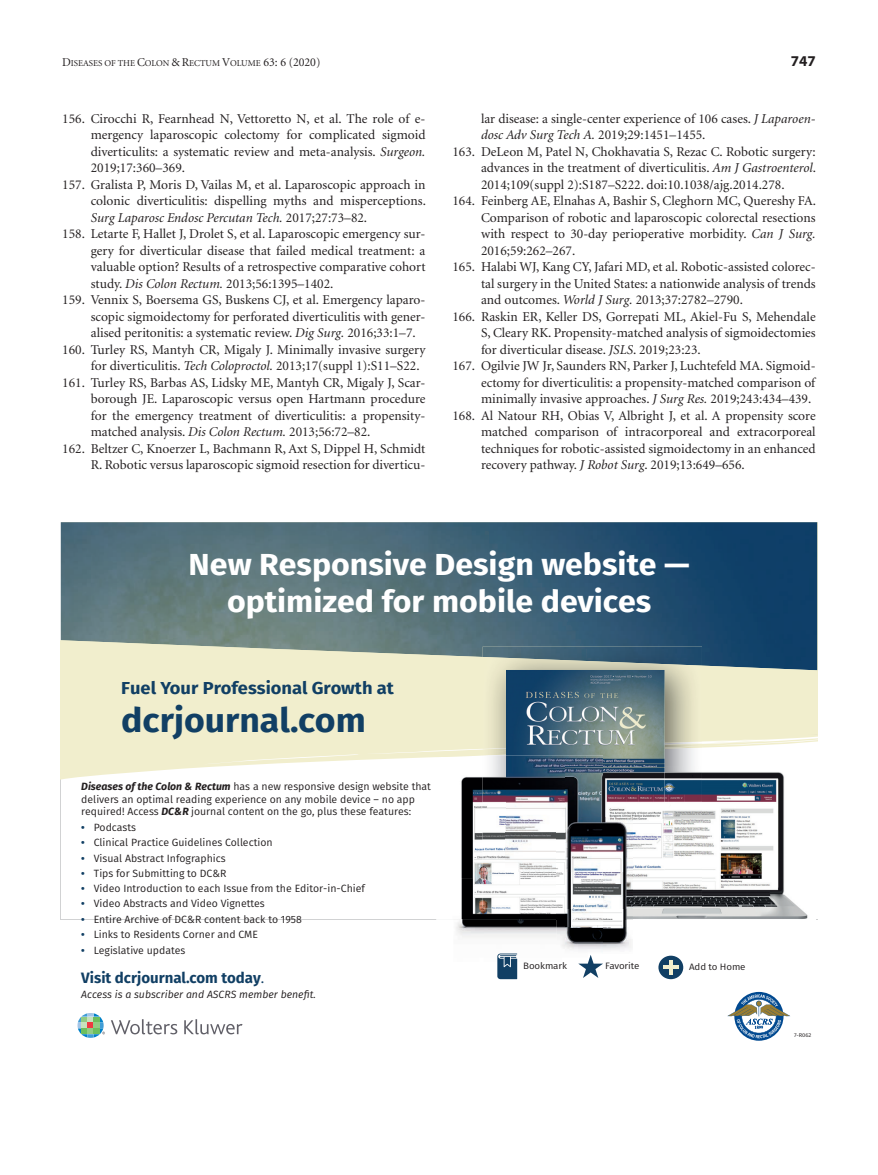
<style>
.page{position:relative;width:878px;height:1175px;background:#fff}
.page>*{position:absolute;margin:0;border:0;box-sizing:border-box;transform-origin:0 0}
.t1{font:700 33.75px "Fira Sans";color:#113f64;scale:1.06 1}
.t2{font:700 30.3px/36.5px "Fira Sans";color:#fff;text-align:center;scale:1.06 1}
.t3{font:700 17.25px "Fira Sans";color:#113f64;scale:1.06 1}
.t4{font:700 15px "Fira Sans";color:#113f64}
.t5{font:700 15px "Myriad Pro";color:#231f20}
.t6{font:13.5px "Minion";color:#231f20}
.t7{font:italic 13.5px "Minion";color:#231f20}
.t8{font:10.5px/15.3px "Fira Sans";color:#231f20}
.t9{font:italic 10.5px "Fira Sans";color:#231f20}
.t10{font:9.3px "Fira Sans";letter-spacing:-.01em;color:#231f20;scale:1.06 1}
.t11{font:9px "Minion";letter-spacing:-.005em;color:#231f20}
.t12{font:5.4px "Fira Sans";color:#231f20;scale:1.06 1}
.s1{font-size:12px}
.s2{font-style:italic}
.s3{font-style:normal}
.s4{font-weight:700;font-style:italic}
.s5{font-weight:700;color:#113f64}
.s6{font-weight:400}
</style>
<div class="page">
<img style="left:61px;top:522px;width:756px;height:117px">
<svg style="left:61px;top:639px;width:756px;height:141px;background:#dddfc8"></svg>
<img style="left:482px;top:646px;width:220px;height:11px">
<img style="left:664px;top:755px;width:38px;height:12px">
<img style="left:482px;top:657px;width:220px;height:98px">
<img style="left:506px;top:670px;width:158px;height:97px">
<img style="left:632px;top:767px;width:183px;height:153px">
<img style="left:632px;top:767px;width:70px;height:141px">
<img style="left:603px;top:767px;width:61px;height:104px">
<img style="left:436px;top:919px;width:120px;height:45px">
<img style="left:436px;top:757px;width:46px;height:121px">
<img style="left:461px;top:878px;width:95px;height:41px">
<img style="left:436px;top:755px;width:46px;height:2px">
<img style="left:482px;top:755px;width:74px;height:153px">
<img style="left:506px;top:755px;width:97px;height:77px">
<img style="left:506px;top:832px;width:50px;height:39px">
<img style="left:565px;top:767px;width:38px;height:152px">
<img style="left:603px;top:817px;width:29px;height:133px">
<img style="left:556px;top:919px;width:47px;height:32px">
<svg style="left:556px;top:908px;width:9px;height:11px"></svg>
<img style="left:556px;top:817px;width:9px;height:91px">
<svg style="left:111px;top:1019px;width:66px;height:15px"></svg>
<svg style="left:184px;top:1019px;width:58px;height:15px"></svg>
<svg style="left:77px;top:1013px;width:28px;height:24px"></svg>
<svg style="left:734px;top:992px;width:49px;height:48px"></svg>
<svg style="left:727px;top:994px;width:63px;height:44px"></svg>
<svg style="left:497px;top:953px;width:20px;height:26px"></svg>
<div style="left:658px;top:955px;width:25px;height:24px;background:#113f64;border-radius:50%"></div>
<hr style="left:669px;top:960px;width:3px;height:14px;background:#f1eecd">
<hr style="left:663px;top:965px;width:15px;height:4px;background:#f1eecd">
<svg style="left:578px;top:955px;width:25px;height:23px"></svg>
<p class="t11" style="left:62px;top:59px;width:260px"><span class="s1">D</span>ISEASES OF THE <span class="s1">C</span>OLON <span class="s1">&amp; R</span>ECTUM <span class="s1">V</span>OLUME <span class="s1">63: 6 (2020)</span></p>
<p class="t5" style="left:790px;top:51px;width:26px">747</p>
<p class="t6" style="left:62px;top:112px;width:365px">156. Cirocchi R, Fearnhead N, Vettoretto N, et al. The role of e-</p>
<p class="t6" style="left:91px;top:128px;width:336px">mergency laparoscopic colectomy for complicated sigmoid</p>
<p class="t6" style="left:91px;top:145px;width:336px">diverticulits: a systematic review and meta-analysis. <span class="s2">Surgeon.</span></p>
<p class="t6" style="left:91px;top:161px;width:96px">2019;17:360–369.</p>
<p class="t6" style="left:62px;top:178px;width:365px">157. Gralista P, Moris D, Vailas M, et al. Laparoscopic approach in</p>
<p class="t6" style="left:91px;top:194px;width:336px">colonic diverticulitis: dispelling myths and misperceptions.</p>
<p class="t7" style="left:91px;top:211px;width:278px">Surg Laparosc Endosc Percutan Tech. <span class="s3">2017;27:73–82.</span></p>
<p class="t6" style="left:62px;top:227px;width:365px">158. Letarte F, Hallet J, Drolet S, et al. Laparoscopic emergency sur-</p>
<p class="t6" style="left:91px;top:244px;width:336px">gery for diverticular disease that failed medical treatment: a</p>
<p class="t6" style="left:91px;top:260px;width:336px">valuable option? Results of a retrospective comparative cohort</p>
<p class="t6" style="left:91px;top:277px;width:244px">study. <span class="s2">Dis Colon Rectum.</span> 2013;56:1395–1402.</p>
<p class="t6" style="left:62px;top:293px;width:365px">159. Vennix S, Boersema GS, Buskens CJ, et al. Emergency laparo-</p>
<p class="t6" style="left:91px;top:310px;width:336px">scopic sigmoidectomy for perforated diverticulitis with gener-</p>
<p class="t6" style="left:91px;top:326px;width:326px">alised peritonitis: a systematic review. <span class="s2">Dig Surg.</span> 2016;33:1–7.</p>
<p class="t6" style="left:62px;top:343px;width:365px">160. Turley RS, Mantyh CR, Migaly J. Minimally invasive surgery</p>
<p class="t6" style="left:91px;top:359px;width:330px">for diverticulitis. <span class="s2">Tech Coloproctol.</span> 2013;17(suppl 1):S11–S22.</p>
<p class="t6" style="left:62px;top:376px;width:365px">161. Turley RS, Barbas AS, Lidsky ME, Mantyh CR, Migaly J, Scar-</p>
<p class="t6" style="left:91px;top:392px;width:336px">borough JE. Laparoscopic versus open Hartmann procedure</p>
<p class="t6" style="left:91px;top:409px;width:336px">for the emergency treatment of diverticulitis: a propensity-</p>
<p class="t6" style="left:91px;top:425px;width:281px">matched analysis. <span class="s2">Dis Colon Rectum.</span> 2013;56:72–82.</p>
<p class="t6" style="left:62px;top:442px;width:364px">162. Beltzer C, Knoerzer L, Bachmann R, Axt S, Dippel H, Schmidt</p>
<p class="t6" style="left:91px;top:458px;width:336px">R. Robotic versus laparoscopic sigmoid resection for diverticu-</p>
<p class="t6" style="left:481px;top:112px;width:336px">lar disease: a single-center experience of 106 cases. <span class="s2">J Laparoen-</span></p>
<p class="t6" style="left:481px;top:128px;width:226px"><span class="s2">dosc Adv Surg Tech A.</span> 2019;29:1451–1455.</p>
<p class="t6" style="left:452px;top:145px;width:365px">163. DeLeon M, Patel N, Chokhavatia S, Rezac C. Robotic surgery:</p>
<p class="t6" style="left:481px;top:161px;width:336px">advances in the treatment of diverticulitis. <span class="s2">Am J Gastroenterol</span>.</p>
<p class="t6" style="left:481px;top:178px;width:305px">2014;109(suppl 2):S187–S222. doi:10.1038/ajg.2014.278.</p>
<p class="t6" style="left:452px;top:194px;width:365px">164. Feinberg AE, Elnahas A, Bashir S, Cleghorn MC, Quereshy FA.</p>
<p class="t6" style="left:481px;top:211px;width:336px">Comparison of robotic and laparoscopic colorectal resections</p>
<p class="t6" style="left:481px;top:227px;width:336px">with respect to 30-day perioperative morbidity. <span class="s2">Can J Surg.</span></p>
<p class="t6" style="left:481px;top:244px;width:96px">2016;59:262–267.</p>
<p class="t6" style="left:452px;top:260px;width:365px">165. Halabi WJ, Kang CY, Jafari MD, et al. Robotic-assisted colorec-</p>
<p class="t6" style="left:481px;top:277px;width:336px">tal surgery in the United States: a nationwide analysis of trends</p>
<p class="t6" style="left:481px;top:293px;width:263px">and outcomes. <span class="s2">World J Surg.</span> 2013;37:2782–2790.</p>
<p class="t6" style="left:452px;top:310px;width:365px">166. Raskin ER, Keller DS, Gorrepati ML, Akiel-Fu S, Mehendale</p>
<p class="t6" style="left:481px;top:326px;width:336px">S, Cleary RK. Propensity-matched analysis of sigmoidectomies</p>
<p class="t6" style="left:481px;top:343px;width:221px">for diverticular disease. <span class="s2">JSLS</span>. 2019;23:23.</p>
<p class="t6" style="left:452px;top:359px;width:365px">167. Ogilvie JW Jr, Saunders RN, Parker J, Luchtefeld MA. Sigmoid-</p>
<p class="t6" style="left:481px;top:376px;width:336px">ectomy for diverticulitis: a propensity-matched comparison of</p>
<p class="t6" style="left:481px;top:392px;width:332px">minimally invasive approaches. <span class="s2">J Surg Res.</span> 2019;243:434–439.</p>
<p class="t6" style="left:452px;top:409px;width:364px">168. Al Natour RH, Obias V, Albright J, et al. A propensity score</p>
<p class="t6" style="left:481px;top:425px;width:336px">matched comparison of intracorporeal and extracorporeal</p>
<p class="t6" style="left:481px;top:442px;width:336px">techniques for robotic-assisted sigmoidectomy in an enhanced</p>
<p class="t6" style="left:481px;top:458px;width:265px">recovery pathway. <span class="s2">J Robot Surg</span>. 2019;13:649–656.</p>
<h2 class="t2" style="left:189px;top:544px;width:474px">New Responsive Design website — optimized for mobile devices</h2>
<p class="t3" style="left:121px;top:673px;width:259px">Fuel Your Professional Growth at</p>
<h1 class="t1" style="left:121px;top:692px;width:232px">dcrjournal.com</h1>
<p class="t8" style="left:81px;top:779px;width:351px;line-height:12.6px"><span class="s4">Diseases of the Colon &amp; Rectum</span> has a new responsive design website that delivers an optimal reading experience on any mobile device – no app required! Access <span class="s4">DC&amp;R</span> journal content on the go, plus these features:</p>
<p class="t8" style="left:94px;top:819px;width:44px">Podcasts</p>
<p class="t8" style="left:81px;top:819px;width:285px"><span class="s5">ࡄ<br>ࡄ</span> Clinical Practice Guidelines Collection<br><span class="s5">ࡄ</span> Visual Abstract Infographics<br><span class="s5">ࡄ</span> Tips for Submitting to DC&amp;R<br><span class="s5">ࡄ</span> Video Introduction to each Issue from the Editor-in-Chief <span class="s5">ࡄ</span> Video Abstracts and Video Vignettes<br><span class="s5">ࡄ</span> Entire Archive of DC&amp;R content back to 1958<br><span class="s5">ࡄ</span> Links to Residents Corner and CME<br><span class="s5">ࡄ</span> Legislative updates</p>
<p class="t4" style="left:81px;top:964px;width:184px">Visit dcrjournal.com today<span class="s6">.</span></p>
<p class="t9" style="left:81px;top:987px;width:236px">Access is a subscriber and ASCRS member benefit.</p>
<p class="t10" style="left:523px;top:959px;width:43px">Bookmark</p>
<p class="t10" style="left:605px;top:959px;width:34px">Favorite</p>
<p class="t10" style="left:689px;top:959px;width:55px">Add to Home</p>
<p class="t12" style="left:794px;top:1031px;width:18px">7-R062</p>
</div>
